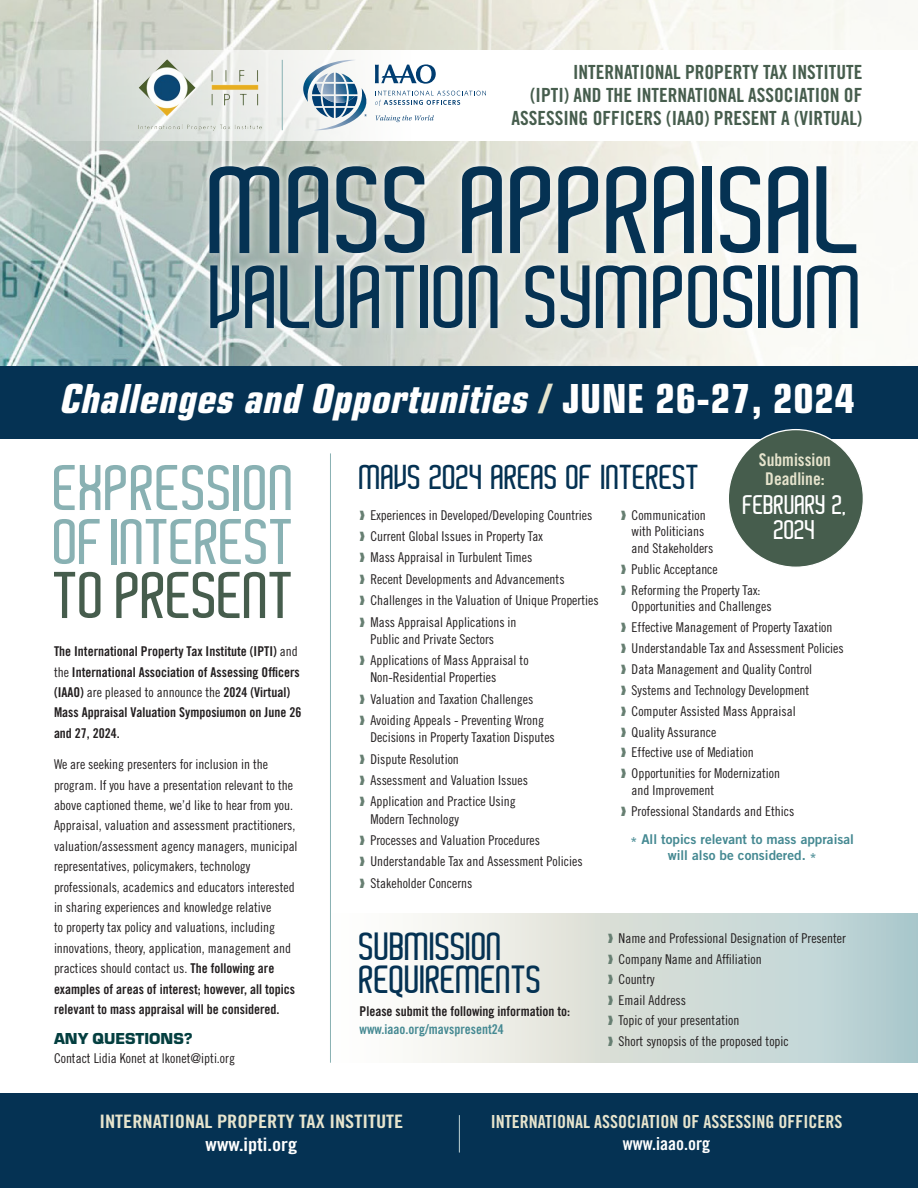
<style>
.page{position:relative;width:918px;height:1188px;background:#fff}
.page>*{position:absolute;margin:0;border:0;box-sizing:border-box;transform-origin:0 0}
.t1{font:118.5px "Ayherre";color:#053253}
.t2{font:85.5px "Ayherre";letter-spacing:.005em;color:#053253}
.t3{font:63px "Ayherre";color:#465d4d}
.t4{font:61.5px "Ayherre";letter-spacing:.015em;color:#89b1b3}
.t5{font:43.5px "Eurostile Con Hea Ita";letter-spacing:.01em;color:#fff}
.Subhead{font:37.5px/33px "Ayherre";color:#053253}
.Subhead-2{font:33px "Ayherre";color:#053253}
.t6{font:25.8px/24.6px "Ayherre";color:#fff;text-align:center}
.t7{font:19.5px/23.4px "Trade Gothic LT Std Bd Cn 20";color:#465d4d;text-align:right}
.t8{font:18.6px "Trade Gothic LT Std Bd Cn 20";color:#e6e4cd;scale:1.11 1}
.t9{font:18.6px "Trade Gothic LT Std Bd Cn 20";color:#fff;scale:1.11 1}
.t10{font:18px "Trade Gothic LT Std Bd Cn 20";color:#e6e4cd}
.t11{font:18px "Trade Gothic LT Std Bd Cn 20";color:#fff}
.t12{font:17.55px/18.8px "Trade Gothic LT Std Bd Cn 20";color:#e6e4cd;text-align:center}
.Body_Text{font:900 16.5px "Eurostile";color:#043f40}
.Body_Text-2{font:13.5px/20.4px "Trade Gothic LT Std Cn 18";color:#231f20}
.Body_Text-3{font:13.5px/20.4px "Trade Gothic LT Std Bd Cn 20";color:#231f20}
.Table_Bullets{font:13.5px/16.6px "Trade Gothic LT Std Bd 2";color:#458992;text-align:center}
.s1{font-family:"Eurostile Con Hea";color:#e6e4cd}
.s2{font-family:"Eurostile Con Hea"}
.s3{font-family:"Trade Gothic LT Std Cn 18"}
.s4{font-family:"Trade Gothic LT Std Bd Cn 20"}
.s5{color:#677f72}
.s6{color:#458992}
</style>
<div class="page">
<div style="left:0;top:1093px;width:918px;height:95px;background:#053253"></div>
<img style="left:0;top:0;width:918px;height:366px">
<div style="left:331px;top:914px;width:587px;height:149px;background:linear-gradient(to right,#fffdf6,#b1c9ca)"></div>
<hr style="left:459px;top:1115px;width:1px;height:38px;background:#c0d3d4">
<div style="left:201px;top:158px;width:665px;height:178px;background:#fff;opacity:.75"></div>
<div style="left:0;top:366px;width:918px;height:72px;background:#053253"></div>
<svg style="left:0;top:50px;width:918px;height:90px"></svg>
<svg style="left:303px;top:60px;width:183px;height:70px"></svg>
<img style="left:139px;top:60px;width:122px;height:70px">
<hr style="left:282px;top:60px;width:1px;height:70px;background:#89b1b3">
<div style="left:728px;top:430px;width:135px;height:137px;background:#465d4d;border-radius:50%"></div>
<hr style="left:330px;top:453px;width:1px;height:610px;background:#89b1b3">
<p class="t7" style="left:511px;top:60px;width:352px">INTERNATIONAL PROPERTY TAX INSTITUTE<br>(IPTI) AND THE INTERNATIONAL ASSOCIATION OF<br>ASSESSING OFFICERS (IAAO) PRESENT A (VIRTUAL)</p>
<p class="t1" style="left:210px;top:152px;width:656px">MASS APPRAISAL</p>
<p class="t2" style="left:210px;top:255px;width:655px">VALUATION SYMPOSIUM</p>
<p class="t5" style="left:61px;top:368px;width:795px">Challenges and Opportunities <span class="s1">/</span> <span class="s2">JUNE 26-27, 2024</span></p>
<p class="t4" style="left:54px;top:458px;width:242px">EXPRESSION</p>
<p class="t4" style="left:54px;top:512px;width:242px">OF INTEREST</p>
<p class="t3" style="left:54px;top:564px;width:242px">TO PRESENT</p>
<p class="Body_Text-3" style="left:54px;top:641px;width:249px">The International Property Tax Institute (IPTI) <span class="s3">and the</span> International Association of Assessing Officers (IAAO) <span class="s3">are pleased to announce the</span> 2024 (Virtual)<br>Mass Appraisal Valuation Symposiumon on June 26 and 27, 2024.</p>
<p class="Body_Text-2" style="left:54px;top:754px;width:245px">We are seeking presenters for inclusion in the program. If you have a presentation relevant to the above captioned theme, we’d like to hear from you.<br>Appraisal, valuation and assessment practitioners, valuation/assessment agency managers, municipal representatives, policymakers, technology professionals, academics and educators interested in sharing experiences and knowledge relative<br>to property tax policy and valuations, including innovations, theory, application, management and practices should contact us. <span class="s4">The following are examples of areas of interest; however, all topics relevant to mass appraisal will be considered.</span></p>
<p class="Body_Text" style="left:54px;top:1026px;width:140px">ANY QUESTIONS?</p>
<p class="Body_Text-2" style="left:54px;top:1048px;width:182px">Contact Lidia Konet at lkonet@ipti.org</p>
<p class="t12" style="left:759px;top:450px;width:74px">Submission<br>Deadline:</p>
<p class="t6" style="left:743px;top:493px;width:105px">FEBRUARY 2,<br>2024</p>
<p class="Subhead-2" style="left:360px;top:460px;width:342px">MAVS 2024 AREAS OF INTEREST</p>
<p class="Body_Text-2" style="left:360px;top:504px;width:234px"><span class="s5">❱</span> Experiences in Developed/Developing Countries</p>
<p class="Body_Text-2" style="left:360px;top:526px;width:185px"><span class="s5">❱</span> Current Global Issues in Property Tax</p>
<p class="Body_Text-2" style="left:360px;top:547px;width:174px"><span class="s5">❱</span> Mass Appraisal in Turbulent Times</p>
<p class="Body_Text-2" style="left:360px;top:569px;width:207px"><span class="s5">❱</span> Recent Developments and Advancements</p>
<p class="Body_Text-2" style="left:360px;top:590px;width:240px"><span class="s5">❱</span> Challenges in the Valuation of Unique Properties</p>
<p class="Body_Text-2" style="left:370px;top:613px;width:148px;line-height:17.1px;text-indent:-11px"><span class="s5">❱</span> Mass Appraisal Applications in<br>Public and Private Sectors</p>
<p class="Body_Text-2" style="left:370px;top:652px;width:160px;line-height:17.1px;text-indent:-11px"><span class="s5">❱</span> Applications of Mass Appraisal to<br>Non-Residential Properties</p>
<p class="Body_Text-2" style="left:360px;top:688px;width:175px"><span class="s5">❱</span> Valuation and Taxation Challenges</p>
<p class="Body_Text-2" style="left:370px;top:712px;width:186px;line-height:17.1px;text-indent:-11px"><span class="s5">❱</span> Avoiding Appeals - Preventing Wrong<br>Decisions in Property Taxation Disputes</p>
<p class="Body_Text-2" style="left:360px;top:748px;width:101px"><span class="s5">❱</span> Dispute Resolution</p>
<p class="Body_Text-2" style="left:360px;top:770px;width:170px"><span class="s5">❱</span> Assessment and Valuation Issues</p>
<p class="Body_Text-2" style="left:370px;top:793px;width:147px;line-height:17.1px;text-indent:-11px"><span class="s5">❱</span> Application and Practice Using<br>Modern Technology</p>
<p class="Body_Text-2" style="left:360px;top:830px;width:182px"><span class="s5">❱</span> Processes and Valuation Procedures</p>
<p class="Body_Text-2" style="left:360px;top:851px;width:224px"><span class="s5">❱</span> Understandable Tax and Assessment Policies</p>
<p class="Body_Text-2" style="left:360px;top:873px;width:114px"><span class="s5">❱</span> Stakeholder Concerns</p>
<p class="Body_Text-2" style="left:632px;top:506px;width:83px;line-height:16.6px;text-indent:-11px"><span class="s5">❱</span> Communication with Politicians and Stakeholders</p>
<p class="Body_Text-2" style="left:621px;top:558px;width:99px"><span class="s5">❱</span> Public Acceptance</p>
<p class="Body_Text-2" style="left:632px;top:581px;width:142px;line-height:16.6px;text-indent:-11px"><span class="s5">❱</span> Reforming the Property Tax:<br>Opportunities and Challenges</p>
<p class="Body_Text-2" style="left:621px;top:617px;width:213px"><span class="s5">❱</span> Effective Management of Property Taxation</p>
<p class="Body_Text-2" style="left:621px;top:638px;width:224px"><span class="s5">❱</span> Understandable Tax and Assessment Policies</p>
<p class="Body_Text-2" style="left:621px;top:659px;width:193px"><span class="s5">❱</span> Data Management and Quality Control</p>
<p class="Body_Text-2" style="left:621px;top:680px;width:190px"><span class="s5">❱</span> Systems and Technology Development</p>
<p class="Body_Text-2" style="left:621px;top:700px;width:177px"><span class="s5">❱</span> Computer Assisted Mass Appraisal</p>
<p class="Body_Text-2" style="left:621px;top:721px;width:97px"><span class="s5">❱</span> Quality Assurance</p>
<p class="Body_Text-2" style="left:621px;top:742px;width:135px"><span class="s5">❱</span> Effective use of Mediation</p>
<p class="Body_Text-2" style="left:632px;top:765px;width:150px;line-height:16.6px;text-indent:-11px"><span class="s5">❱</span> Opportunities for Modernization and Improvement</p>
<p class="Body_Text-2" style="left:621px;top:801px;width:175px"><span class="s5">❱</span> Professional Standards and Ethics</p>
<p class="Table_Bullets" style="left:631px;top:830px;width:225px">* All topics relevant to mass appraisal will also be considered. *</p>
<p class="Subhead" style="left:360px;top:930px;width:184px">SUBMISSION<br>REQUIREMENTS</p>
<p class="Body_Text-3" style="left:360px;top:1002px;width:212px;line-height:18px">Please submit the following information to: <span class="s6">www.iaao.org/mavspresent24</span></p>
<p class="Body_Text-2" style="left:608px;top:928px;width:239px"><span class="s5">❱</span> Name and Professional Designation of Presenter</p>
<p class="Body_Text-2" style="left:608px;top:949px;width:155px"><span class="s5">❱</span> Company Name and Affiliation</p>
<p class="Body_Text-2" style="left:608px;top:969px;width:48px"><span class="s5">❱</span> Country</p>
<p class="Body_Text-2" style="left:608px;top:990px;width:80px"><span class="s5">❱</span> Email Address</p>
<p class="Body_Text-2" style="left:608px;top:1010px;width:133px"><span class="s5">❱</span> Topic of your presentation</p>
<p class="Body_Text-2" style="left:608px;top:1031px;width:183px"><span class="s5">❱</span> Short synopsis of the proposed topic</p>
<p class="t8" style="left:99px;top:1111px;width:275px">INTERNATIONAL PROPERTY TAX INSTITUTE</p>
<p class="t9" style="left:206px;top:1133px;width:84px">www.ipti.org</p>
<p class="t10" style="left:491px;top:1111px;width:353px">INTERNATIONAL ASSOCIATION OF ASSESSING OFFICERS</p>
<p class="t11" style="left:623px;top:1132px;width:89px">www.iaao.org</p>
</div>
